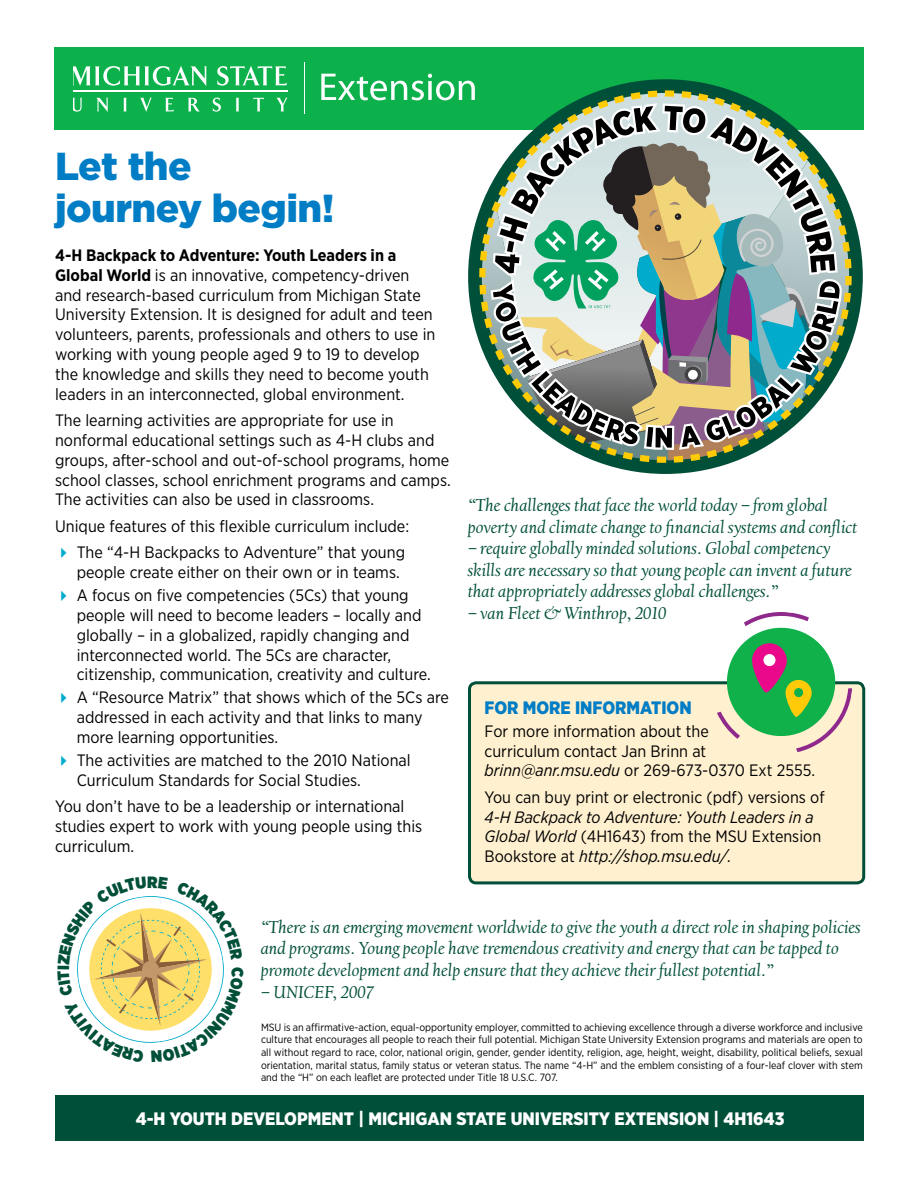
<style>
.page{position:relative;width:918px;height:1188px;background:#fff}
.page>*{position:absolute;margin:0;border:0;box-sizing:border-box;transform-origin:0 0}
.Headline{font:900 39px/42px "Gotham";letter-spacing:-.015em;color:#007dc5}
.Body__Sidebar{font:italic 18px/21.6px "Californian FB Text";color:#004f39}
.Subhead2{font:900 18px "Gotham Narrow";color:#fff}
.Subhead2-2{font:900 18px "Gotham Narrow";color:#007dc5}
.Body{font:16.5px/19.8px "Gotham Narrow";color:#000}
.Body__Handout{font:16.5px/19.8px "Gotham Narrow";color:#000}
.Body__Indicia{font:10.5px/12.6px "Gotham Narrow";color:#000;text-align:justify}
.s1{font-weight:700}
.s2{font-style:italic}
</style>
<div class="page">
<div style="left:54px;top:47px;width:810px;height:83px;background:#0db14b"></div>
<svg style="left:73px;top:98px;width:9px;height:14px"></svg>
<svg style="left:96px;top:98px;width:12px;height:14px"></svg>
<svg style="left:123px;top:98px;width:4px;height:13px"></svg>
<svg style="left:140px;top:98px;width:12px;height:14px"></svg>
<svg style="left:165px;top:98px;width:9px;height:13px"></svg>
<svg style="left:188px;top:98px;width:11px;height:13px"></svg>
<svg style="left:213px;top:98px;width:8px;height:14px"></svg>
<svg style="left:236px;top:98px;width:3px;height:13px"></svg>
<svg style="left:253px;top:98px;width:11px;height:13px"></svg>
<svg style="left:277px;top:98px;width:11px;height:13px"></svg>
<svg style="left:73px;top:66px;width:134px;height:20px"></svg>
<svg style="left:217px;top:66px;width:70px;height:20px"></svg>
<hr style="left:73px;top:90px;width:214px;height:2px;background:#fff">
<svg style="left:321px;top:74px;width:147px;height:26px"></svg>
<hr style="left:304px;top:63px;width:1px;height:51px;background:#fff">
<svg style="left:468px;top:79px;width:395px;height:395px"></svg>
<svg style="left:479px;top:90px;width:373px;height:373px"></svg>
<svg style="left:491px;top:103px;width:351px;height:357px"></svg>
<div style="left:470px;top:683px;width:394px;height:200px;background:#fff1d0;border-radius:7px"></div>
<div style="left:468px;top:681px;width:397px;height:203px;border:3px solid #004f39;border-radius:7px"></div>
<div style="left:55px;top:1095px;width:809px;height:46px;background:#004f39"></div>
<svg style="left:717px;top:612px;width:135px;height:140px"></svg>
<svg style="left:77px;top:896px;width:147px;height:147px"></svg>
<p class="Headline" style="left:55px;top:145px;width:281px">Let the journey begin!</p>
<p class="Body" style="left:55px;top:245px;width:382px"><span class="s1">4-H Backpack to Adventure: Youth Leaders in a Global World</span> is an innovative, competency-driven and research-based curriculum from Michigan State University Extension. It is designed for adult and teen volunteers, parents, professionals and others to use in working with young people aged 9 to 19 to develop the knowledge and skills they need to become youth leaders in an interconnected, global environment.</p>
<p class="Body" style="left:55px;top:410px;width:397px">The learning activities are appropriate for use in nonformal educational settings such as 4-H clubs and groups, after-school and out-of-school programs, home school classes, school enrichment programs and camps.<br>The activities can also be used in classrooms.</p>
<p class="Body" style="left:55px;top:516px;width:356px">Unique features of this flexible curriculum include:</p>
<p class="Body" style="left:77px;top:542px;width:330px">The “4-H Backpacks to Adventure” that young people create either on their own or in teams.</p>
<p class="Body" style="left:77px;top:585px;width:356px">A focus on five competencies (5Cs) that young people will need to become leaders – locally and globally – in a globalized, rapidly changing and interconnected world. The 5Cs are character, citizenship, communication, creativity and culture.</p>
<p class="Body" style="left:77px;top:687px;width:374px">A “Resource Matrix” that shows which of the 5Cs are addressed in each activity and that links to many more learning opportunities.</p>
<p class="Body" style="left:77px;top:750px;width:336px">The activities are matched to the 2010 National<br>Curriculum Standards for Social Studies.</p>
<p class="Body" style="left:55px;top:796px;width:369px">You don’t have to be a leadership or international studies expert to work with young people using this curriculum.</p>
<p class="Body__Sidebar" style="left:468px;top:494px;width:391px">“The challenges that face the world today – from global poverty and climate change to financial systems and conflict</p>
<p class="Body__Sidebar" style="left:468px;top:538px;width:386px">– require globally minded solutions. Global competency skills are necessary so that young people can invent a future that appropriately addresses global challenges.”</p>
<p class="Body__Sidebar" style="left:468px;top:602px;width:200px">– van Fleet &amp; Winthrop, 2010</p>
<p class="Subhead2-2" style="left:484px;top:695px;width:209px">FOR MORE INFORMATION</p>
<p class="Body__Handout" style="left:484px;top:721px;width:332px">For more information about the<br>curriculum contact Jan Brinn at <span class="s2">brinn@anr.msu.edu</span> or 269-673-0370 Ext 2555.</p>
<p class="Body__Handout" style="left:484px;top:787px;width:342px">You can buy print or electronic (pdf) versions of <span class="s2">4-H Backpack to Adventure: Youth Leaders in a Global World</span> (4H1643) from the MSU Extension Bookstore at <span class="s2">http://shop.msu.edu/.</span></p>
<p class="Body__Sidebar" style="left:261px;top:916px;width:602px">“There is an emerging movement worldwide to give the youth a direct role in shaping policies and programs. Young people have tremendous creativity and energy that can be tapped to promote development and help ensure that they achieve their fullest potential.”</p>
<p class="Body__Sidebar" style="left:261px;top:981px;width:115px">– UNICEF, 2007</p>
<p class="Body__Indicia" style="left:261px;top:1021px;width:603px">MSU is an affirmative-action, equal-opportunity employer, committed to achieving excellence through a diverse workforce and inclusive culture that encourages all people to reach their full potential. Michigan State University Extension programs and materials are open to all without regard to race, color, national origin, gender, gender identity, religion, age, height, weight, disability, political beliefs, sexual orientation, marital status, family status or veteran status. The name “4-H” and the emblem consisting of a four-leaf clover with stem and the “H” on each leaflet are protected under Title 18 U.S.C. 707.</p>
<p class="Subhead2" style="left:136px;top:1107px;width:650px">4-H YOUTH DEVELOPMENT | MICHIGAN STATE UNIVERSITY EXTENSION | 4H1643</p>
</div>
